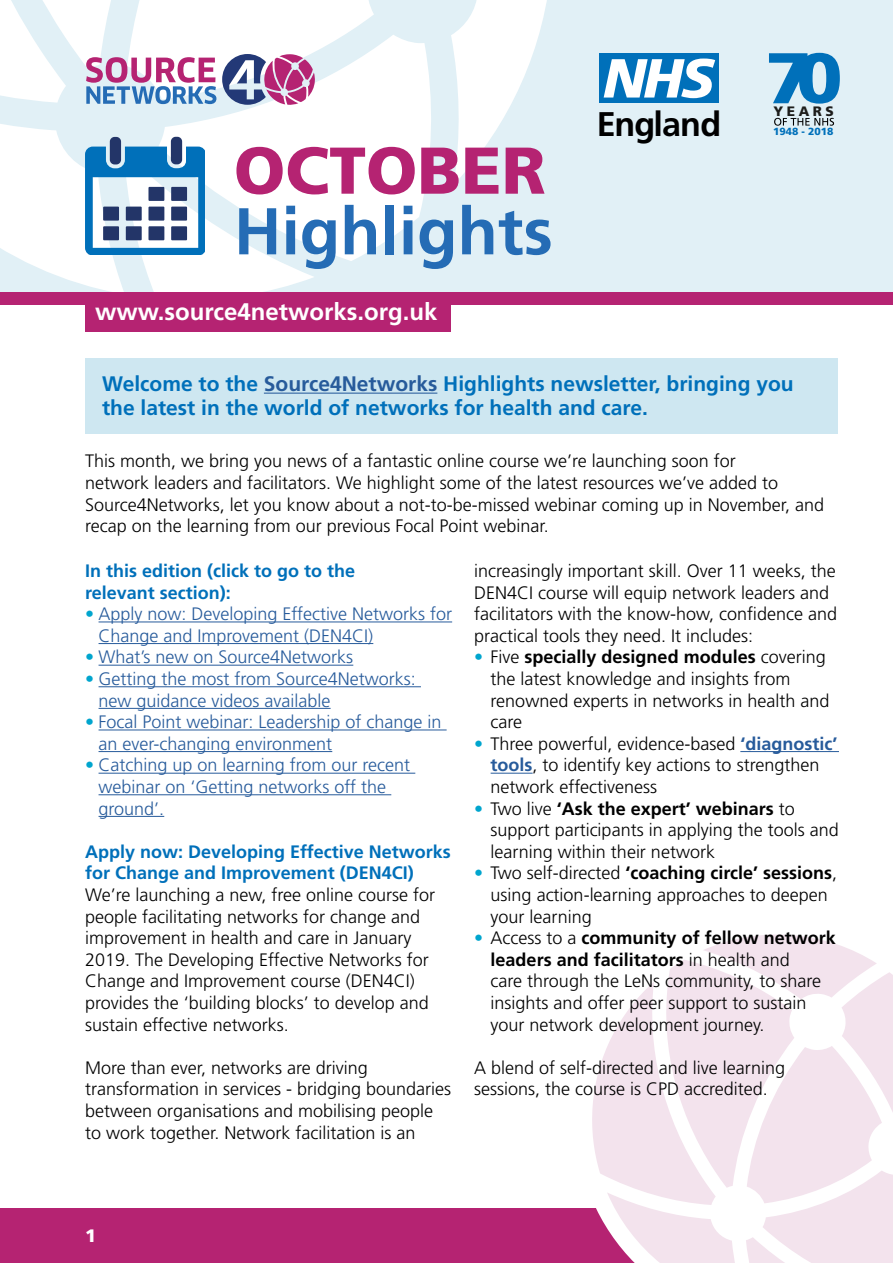
<style>
.page{position:relative;width:893px;height:1263px;background:#fff}
.page>*{position:absolute;margin:0;border:0;box-sizing:border-box;transform-origin:0 0}
.t1{font:700 66px "Frutiger";color:#256cb5}
.t2{font:900 66px "Frutiger";color:#b52372}
.t3{font:700 34.2px "Frutiger LT Std";letter-spacing:-.025em;color:#000}
.t4{font:700 24px "Frutiger";color:#fff}
.t5{font:700 21px/24px "Frutiger";color:#0070ba}
.t6{font:300 18px/21.6px "Frutiger";color:#000}
.t7{font:300 18px/21.6px "Frutiger";color:#275b9b}
.t8{font:700 18px/21.6px "Frutiger";color:#0070ba}
.t9{font:900 18px "Frutiger";color:#fff}
.t10{font:900 13.65px "Frutiger";letter-spacing:.26em;color:#1d1d1b}
.t11{font:900 10.35px "Frutiger";color:#0070ba}
.s1{color:#275b9b}
.s2{color:#00a5ce}
.s3{font-weight:700}
.s4{font-weight:700;color:#275b9b}
</style>
<div class="page">
<div style="left:85px;top:358px;width:753px;height:76px;background:#cee7f1"></div>
<div style="left:0;top:0;width:893px;height:303px;background:#e1f0f6"></div>
<svg style="left:451px;top:0;width:96px;height:184px"></svg>
<svg style="left:394px;top:35px;width:37px;height:201px;fill:#fff"></svg>
<div style="left:0;top:1209px;width:893px;height:54px;background:#b52372"></div>
<svg style="left:591px;top:934px;width:302px;height:329px"></svg>
<hr style="left:264px;top:393px;width:173px;height:1px;background:#275b9b">
<hr style="left:99px;top:621px;width:353px;height:1px;background:#275b9b">
<hr style="left:99px;top:643px;width:274px;height:1px;background:#275b9b">
<hr style="left:99px;top:665px;width:254px;height:1px;background:#275b9b">
<hr style="left:99px;top:686px;width:322px;height:1px;background:#275b9b">
<hr style="left:99px;top:708px;width:232px;height:1px;background:#275b9b">
<hr style="left:99px;top:729px;width:348px;height:1px;background:#275b9b">
<hr style="left:99px;top:751px;width:233px;height:1px;background:#275b9b">
<hr style="left:99px;top:773px;width:316px;height:1px;background:#275b9b">
<hr style="left:99px;top:794px;width:292px;height:1px;background:#275b9b">
<hr style="left:99px;top:816px;width:65px;height:1px;background:#275b9b">
<div style="left:0;top:292px;width:893px;height:13px;background:#b52372"></div>
<hr style="left:740px;top:751px;width:99px;height:1px;background:#275b9b">
<hr style="left:491px;top:773px;width:42px;height:1px;background:#275b9b">
<svg style="left:0;top:0;width:394px;height:292px"></svg>
<div style="left:148px;top:187px;width:16px;height:14px;background:#233568"></div>
<div style="left:171px;top:187px;width:16px;height:14px;background:#233568"></div>
<div style="left:103px;top:207px;width:16px;height:14px;background:#233568"></div>
<div style="left:126px;top:207px;width:16px;height:14px;background:#233568"></div>
<div style="left:148px;top:207px;width:16px;height:14px;background:#233568"></div>
<div style="left:171px;top:207px;width:16px;height:14px;background:#233568"></div>
<div style="left:103px;top:226px;width:16px;height:14px;background:#233568"></div>
<div style="left:126px;top:226px;width:16px;height:14px;background:#233568"></div>
<div style="left:148px;top:226px;width:16px;height:14px;background:#233568"></div>
<div style="left:171px;top:226px;width:16px;height:14px;background:#233568"></div>
<div style="left:85px;top:297px;width:366px;height:35px;background:#b52372"></div>
<div style="left:599px;top:53px;width:120px;height:50px;background:#0070ba"></div>
<svg style="left:604px;top:59px;width:111px;height:39px"></svg>
<svg style="left:769px;top:53px;width:71px;height:51px"></svg>
<svg style="left:774px;top:118px;width:60px;height:8px"></svg>
<p class="t2" style="left:234px;top:131px;width:313px">OCTOBER</p>
<p class="t1" style="left:234px;top:193px;width:320px">Highlights</p>
<p class="t4" style="left:95px;top:297px;width:344px">www.source4networks.org.uk</p>
<p class="t3" style="left:597px;top:104px;width:126px">England</p>
<p class="t10" style="left:773px;top:103px;width:62px">YEARS</p>
<p class="t11" style="left:773px;top:125px;width:62px">1948 - 2018</p>
<p class="t5" style="left:102px;top:372px;width:693px">Welcome to the <span class="s1">Source4Networks</span> Highlights newsletter, bringing you the latest in the world of networks for health and care.</p>
<p class="t6" style="left:85px;top:451px;width:741px">This month, we bring you news of a fantastic online course we’re launching soon for<br>network leaders and facilitators. We highlight some of the latest resources we’ve added to Source4Networks, let you know about a not-to-be-missed webinar coming up in November, and recap on the learning from our previous Focal Point webinar.</p>
<p class="t8" style="left:85px;top:560px;width:272px">In this edition (click to go to the</p>
<p class="t8" style="left:85px;top:582px;width:147px">relevant section):</p>
<p class="t7" style="left:99px;top:603px;width:355px;text-indent:-14px"><span class="s2">•</span> Apply now: Developing Effective Networks for<br>Change and Improvement (DEN4CI)</p>
<p class="t7" style="left:85px;top:647px;width:270px"><span class="s2">•</span> What’s new on Source4Networks</p>
<p class="t7" style="left:99px;top:668px;width:319px;text-indent:-14px"><span class="s2">•</span> Getting the most from Source4Networks: new guidance videos available</p>
<p class="t7" style="left:99px;top:711px;width:345px;text-indent:-14px"><span class="s2">•</span> Focal Point webinar: Leadership of change in an ever-changing environment</p>
<p class="t7" style="left:99px;top:755px;width:313px;text-indent:-14px"><span class="s2">•</span> Catching up on learning from our recent webinar on ‘Getting networks off the ground’.</p>
<p class="t8" style="left:85px;top:841px;width:367px">Apply now: Developing Effective Networks for Change and Improvement (DEN4CI)</p>
<p class="t6" style="left:85px;top:884px;width:352px">We’re launching a new, free online course for people facilitating networks for change and improvement in health and care in January 2019. The Developing Effective Networks for Change and Improvement course (DEN4CI) provides the ‘building blocks’ to develop and sustain effective networks.</p>
<p class="t6" style="left:85px;top:1057px;width:368px">More than ever, networks are driving transformation in services - bridging boundaries between organisations and mobilising people to work together. Network facilitation is an</p>
<p class="t6" style="left:474px;top:560px;width:365px">increasingly important skill. Over 11 weeks, the DEN4CI course will equip network leaders and facilitators with the know-how, confidence and practical tools they need. It includes:</p>
<p class="t6" style="left:491px;top:647px;width:340px;text-indent:-16px"><span class="s2">•</span> Five <span class="s3">specially designed modules</span> covering the latest knowledge and insights from renowned experts in networks in health and care</p>
<p class="t6" style="left:491px;top:733px;width:348px;text-indent:-16px"><span class="s2">•</span> Three powerful, evidence-based <span class="s4">‘diagnostic’ tools</span>, to identify key actions to strengthen network effectiveness</p>
<p class="t6" style="left:491px;top:798px;width:350px;text-indent:-16px"><span class="s2">•</span> Two live <span class="s3">‘Ask the expert’ webinars</span> to support participants in applying the tools and learning within their network</p>
<p class="t6" style="left:491px;top:863px;width:348px;text-indent:-16px"><span class="s2">•</span> Two self-directed <span class="s3">‘coaching circle’ sessions</span>, using action-learning approaches to deepen your learning</p>
<p class="t6" style="left:491px;top:927px;width:347px;text-indent:-16px"><span class="s2">•</span> Access to a <span class="s3">community of fellow network leaders and facilitators</span> in health and<br>care through the LeNs community, to share insights and offer peer support to sustain your network development journey.</p>
<p class="t6" style="left:474px;top:1057px;width:313px">A blend of self-directed and live learning sessions, the course is CPD accredited.</p>
<p class="t9" style="left:85px;top:1225px;width:13px">1</p>
</div>
